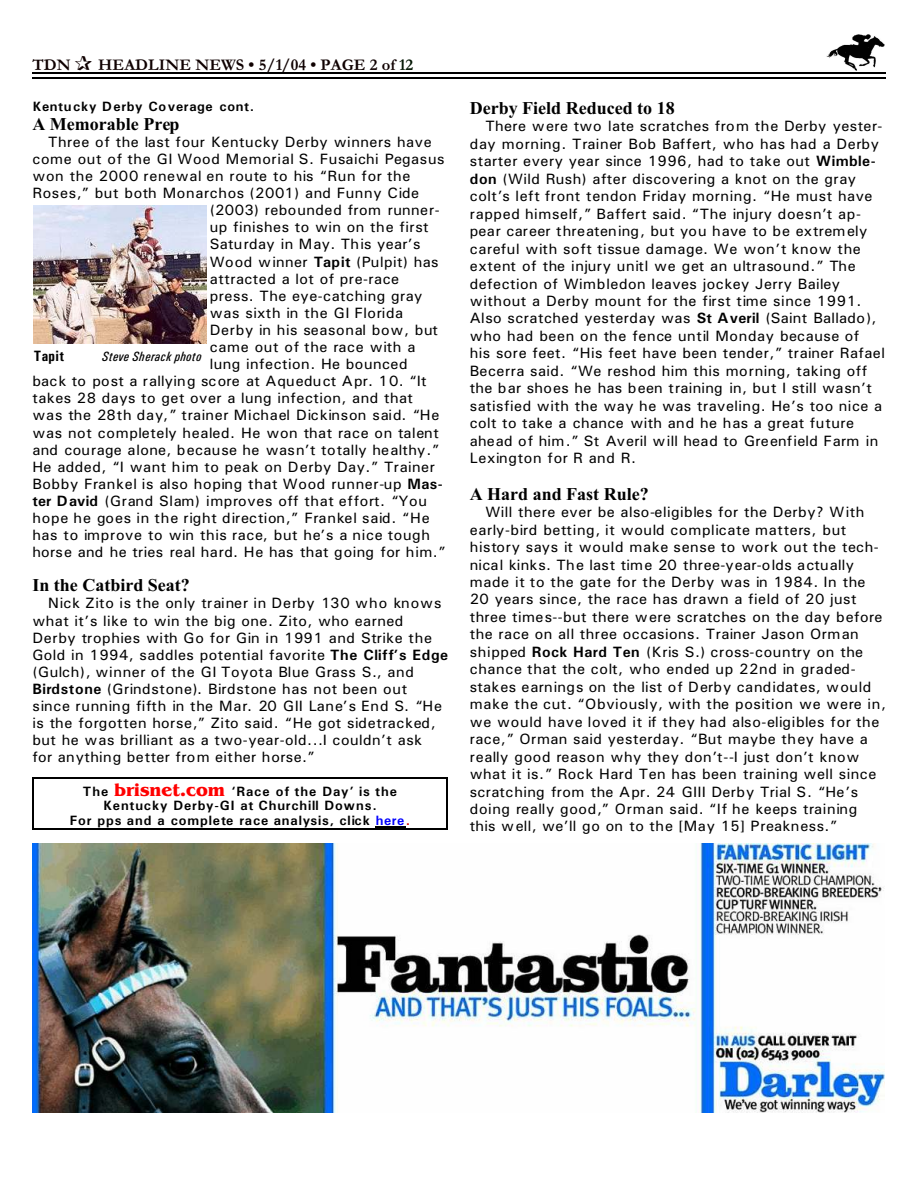
<style>
.page{position:relative;width:918px;height:1188px;background:#fff}
.page>*{position:absolute;margin:0;border:0;box-sizing:border-box;transform-origin:0 0}
.t1{font:700 18px "Times New Roman";color:#000}
.t2{font:700 16.5px "Garamond";letter-spacing:.005em;color:#0f0000}
.t3{font:15px/17.4px "Univers";letter-spacing:.03em;color:#000}
.t4{font:15px "Univers";letter-spacing:.055em;color:#000}
.t5{font:15px "Univers";letter-spacing:.01em;color:#000}
.t6{font:700 15px "Univers Condensed";letter-spacing:.025em;color:#000}
.t7{font:700 13.5px/14.5px "Univers";letter-spacing:.06em;color:#000;text-align:center}
.t8{font:italic 13.5px "Univers Condensed";letter-spacing:.015em;color:#000}
.s1{color:#001400}
.s2{font-weight:700}
.s3{font-family:"Benguiat Bk BT";font-size:18px;color:#f00}
.s4{color:#00f}
.s5{color:#d10000}
</style>
<div class="page">
<img style="left:826px;top:34px;width:59px;height:36px">
<hr style="left:32px;top:72px;width:853px;height:1px;background:#000">
<hr style="left:32px;top:77px;width:853px;height:2px;background:#000">
<img style="left:32px;top:844px;width:852px;height:268px">
<img style="left:34px;top:206px;width:172px;height:138px">
<hr style="left:376px;top:827px;width:30px;height:1px;background:#000">
<hr style="left:32px;top:777px;width:2px;height:53px;background:#000">
<hr style="left:447px;top:777px;width:1px;height:53px;background:#000">
<hr style="left:32px;top:777px;width:416px;height:2px;background:#000">
<hr style="left:32px;top:829px;width:416px;height:1px;background:#000">
<p class="t2" style="left:32px;top:59px;width:40px">TDN</p>
<p class="t2" style="left:98px;top:59px;width:317px">HEADLINE NEWS • 5/1/04 • PAGE 2 of <span class="s1">12</span></p>
<p class="t7" style="left:32px;top:101px;width:223px">Kentucky Derby Coverage cont.</p>
<p class="t1" style="left:32px;top:118px;width:149px">A Memorable Prep</p>
<p class="t3" style="left:48px;top:134px;width:385px">Three of the last four Kentucky Derby winners have</p>
<p class="t3" style="left:32px;top:151px;width:414px">come out of the GI Wood Memorial S. Fusaichi Pegasus</p>
<p class="t3" style="left:32px;top:169px;width:380px">won the 2000 renewal en route to his “Run for the</p>
<p class="t3" style="left:32px;top:186px;width:388px">Roses,” but both Monarchos (2001) and Funny Cide</p>
<p class="t3" style="left:210px;top:203px;width:232px">(2003) rebounded from runner-</p>
<p class="t3" style="left:210px;top:220px;width:220px">up finishes to win on the first</p>
<p class="t3" style="left:210px;top:237px;width:212px">Saturday in May. This year’s</p>
<p class="t3" style="left:210px;top:254px;width:230px">Wood winner <span class="s2">Tapit</span> (Pulpit) has</p>
<p class="t3" style="left:210px;top:271px;width:191px">attracted a lot of pre-race</p>
<p class="t3" style="left:210px;top:288px;width:214px">press. The eye-catching gray</p>
<p class="t3" style="left:210px;top:305px;width:195px">was sixth in the GI Florida</p>
<p class="t3" style="left:210px;top:322px;width:230px">Derby in his seasonal bow, but</p>
<p class="t3" style="left:210px;top:340px;width:207px">came out of the race with a</p>
<p class="t3" style="left:210px;top:357px;width:199px">lung infection. He bounced</p>
<p class="t5" style="left:32px;top:376px;width:396px">back to post a rallying score at Aqueduct Apr. 10. “It</p>
<p class="t3" style="left:32px;top:391px;width:382px">takes 28 days to get over a lung infection, and that</p>
<p class="t4" style="left:32px;top:410px;width:409px">was the 28th day,” trainer Michael Dickinson said. “He</p>
<p class="t3" style="left:32px;top:425px;width:408px">was not completely healed. He won that race on talent</p>
<p class="t3" style="left:32px;top:442px;width:408px">and courage alone, because he wasn’t totally healthy.”</p>
<p class="t3" style="left:32px;top:459px;width:404px">He added, “I want him to peak on Derby Day.” Trainer</p>
<p class="t3" style="left:32px;top:476px;width:412px">Bobby Frankel is also hoping that Wood runner-up <span class="s2">Mas-</span></p>
<p class="t3" style="left:32px;top:493px;width:396px"><span class="s2">ter David</span> (Grand Slam) improves off that effort. “You</p>
<p class="t4" style="left:32px;top:513px;width:399px">hope he goes in the right direction,” Frankel said. “He</p>
<p class="t3" style="left:32px;top:528px;width:399px">has to improve to win this race, but he’s a nice tough</p>
<p class="t3" style="left:32px;top:545px;width:415px">horse and he tries real hard. He has that going for him.”</p>
<p class="t1" style="left:32px;top:579px;width:159px">In the Catbird Seat?</p>
<p class="t3" style="left:32px;top:596px;width:417px;text-indent:16px">Nick Zito is the only trainer in Derby 130 who knows what it’s like to win the big one. Zito, who earned Derby trophies with Go for Gin in 1991 and Strike the Gold in 1994, saddles potential favorite <span class="s2">The Cliff’s Edge </span>(Gulch), winner of the GI Toyota Blue Grass S., and <span class="s2">Birdstone</span> (Grindstone). Birdstone has not been out since running fifth in the Mar. 20 GII Lane’s End S. “He is the forgotten horse,” Zito said. “He got sidetracked, but he was brilliant as a two-year-old...I couldn’t ask<br>for anything better from either horse.”</p>
<p class="t6" style="left:34px;top:350px;width:32px">Tapit</p>
<p class="t8" style="left:102px;top:351px;width:101px">Steve Sherack photo</p>
<p class="t7" style="left:70px;top:785px;width:342px">The <span class="s3">brisnet.com</span> ‘Race of the Day’ is the<br>Kentucky Derby-GI at Churchill Downs.<br>For pps and a complete race analysis, click <span class="s4">here</span><span class="s5">.</span></p>
<p class="t1" style="left:470px;top:102px;width:206px">Derby Field Reduced to 18</p>
<p class="t3" style="left:470px;top:119px;width:417px;text-indent:16px">There were two late scratches from the Derby yester&shy;day morning. Trainer Bob Baffert, who has had a Derby starter every year since 1996, had to take out <span class="s2">Wimble&shy;don</span> (Wild Rush) after discovering a knot on the gray colt’s left front tendon Friday morning. “He must have rapped himself,” Baffert said. “The injury doesn’t ap&shy;pear career threatening, but you have to be extremely careful with soft tissue damage. We won’t know the extent of the injury unitl we get an ultrasound.” The defection of Wimbledon leaves jockey Jerry Bailey without a Derby mount for the first time since 1991.<br>Also scratched yesterday was <span class="s2">St Averil</span> (Saint Ballado), who had been on the fence until Monday because of<br>his sore feet. “His feet have been tender,” trainer Rafael Becerra said. “We reshod him this morning, taking off the bar shoes he has been training in, but I still wasn’t satisfied with the way he was traveling. He’s too nice a colt to take a chance with and he has a great future ahead of him.” St Averil will head to Greenfield Farm in Lexington for R and R.</p>
<p class="t1" style="left:470px;top:488px;width:181px">A Hard and Fast Rule?</p>
<p class="t3" style="left:470px;top:505px;width:418px;text-indent:16px">Will there ever be also-eligibles for the Derby? With early-bird betting, it would complicate matters, but history says it would make sense to work out the tech&shy;nical kinks. The last time 20 three-year-olds actually made it to the gate for the Derby was in 1984. In the 20 years since, the race has drawn a field of 20 just three times--but there were scratches on the day before the race on all three occasions. Trainer Jason Orman shipped <span class="s2">Rock Hard Ten</span> (Kris S.) cross-country on the chance that the colt, who ended up 22nd in graded&shy;stakes earnings on the list of Derby candidates, would make the cut. “Obviously, with the position we were in, we would have loved it if they had also-eligibles for the race,” Orman said yesterday. “But maybe they have a really good reason why they don’t--I just don’t know what it is.” Rock Hard Ten has been training well since scratching from the Apr. 24 GIII Derby Trial S. “He’s doing really good,” Orman said. “If he keeps training this well, we’ll go on to the [May 15] Preakness.”</p>
</div>
